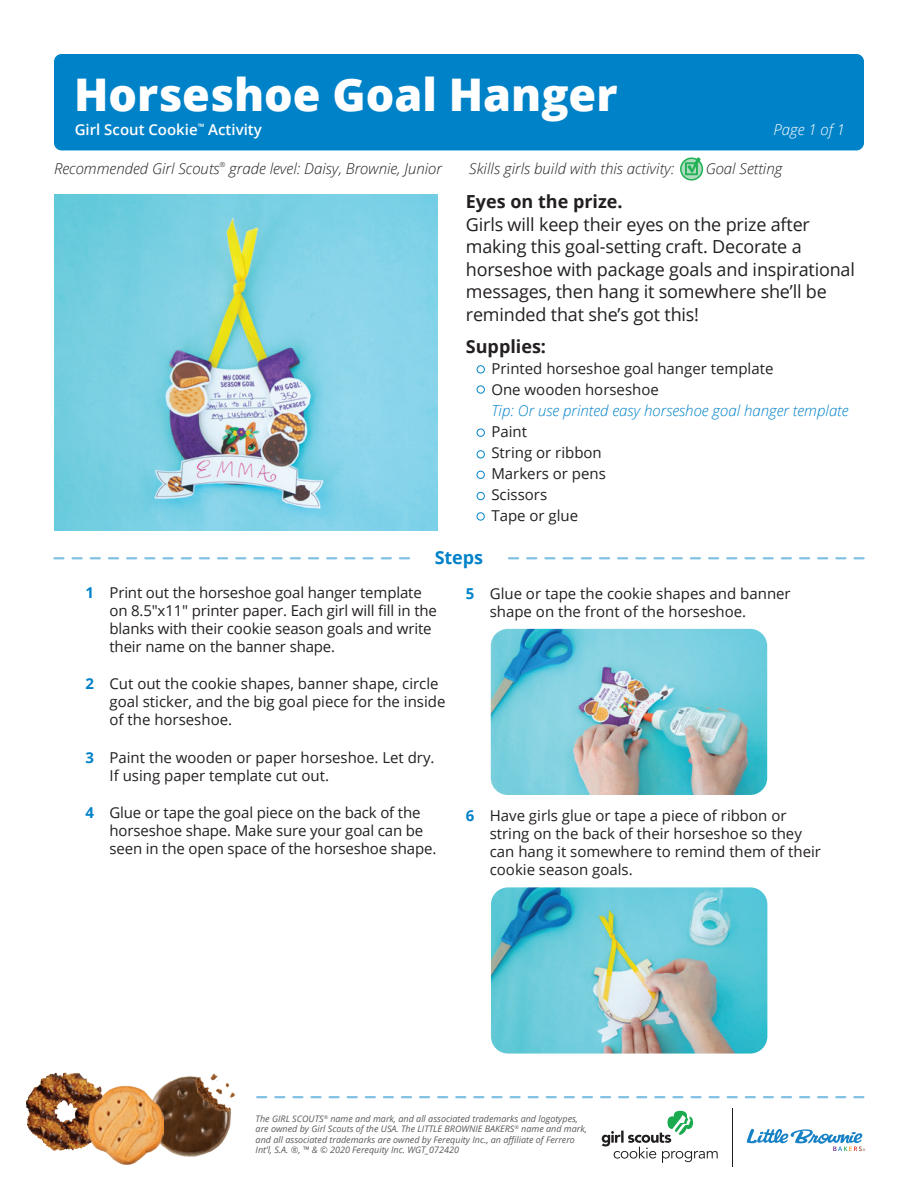
<style>
.page{position:relative;width:918px;height:1188px;background:#fff}
.page>*{position:absolute;margin:0;border:0;box-sizing:border-box;transform-origin:0 0}
.t1{font:800 45px "Open Sans";color:#fff}
.t2{font:18px/22.5px "Open Sans";letter-spacing:-.01em;color:#231f20}
.t3{font:700 18px "Open Sans";color:#231f20}
.t4{font:700 18px "Open Sans";color:#0082c8}
.t5{font:15px/18px "Open Sans";color:#231f20}
.t6{font:italic 300 15px "Open Sans";color:#231f20}
.t7{font:italic 300 15px "Open Sans";color:#0082c8}
.t8{font:600 15px "Open Sans";color:#fff}
.t9{font:italic 300 15px "Open Sans";color:#fff}
.t10{font:700 15px "Open Sans";color:#0082c8}
.t11{font:italic 9px/10.5px "Open Sans";color:#231f20}
.t12{font:italic 300 7.05px "Open Sans";color:#231f20}
</style>
<div class="page">
<div style="left:54px;top:54px;width:810px;height:96px;background:#0082c8;border-radius:8px"></div>
<svg style="left:257px;top:1096px;width:606px;height:2px"></svg>
<hr style="left:732px;top:1108px;width:1px;height:58px;background:#201d1e">
<svg style="left:602px;top:1111px;width:116px;height:52px"></svg>
<svg style="left:747px;top:1129px;width:118px;height:22px"></svg>
<img style="left:26px;top:1073px;width:28px;height:71px">
<img style="left:163px;top:1073px;width:72px;height:84px">
<img style="left:88px;top:1086px;width:75px;height:78px">
<svg style="left:54px;top:557px;width:810px;height:2px"></svg>
<div style="left:417px;top:541px;width:84px;height:36px;background:#fff"></div>
<div style="left:477px;top:365px;width:8px;height:8px;border:1px solid #0082c8;border-radius:50%"></div>
<div style="left:477px;top:429px;width:8px;height:8px;border:1px solid #0082c8;border-radius:50%"></div>
<div style="left:477px;top:386px;width:8px;height:8px;border:1px solid #0082c8;border-radius:50%"></div>
<div style="left:477px;top:450px;width:8px;height:8px;border:1px solid #0082c8;border-radius:50%"></div>
<img style="left:54px;top:194px;width:383px;height:336px">
<img style="left:491px;top:887px;width:276px;height:167px">
<div style="left:477px;top:471px;width:8px;height:8px;border:1px solid #0082c8;border-radius:50%"></div>
<img style="left:491px;top:629px;width:276px;height:166px">
<div style="left:477px;top:492px;width:8px;height:8px;border:1px solid #0082c8;border-radius:50%"></div>
<div style="left:477px;top:512px;width:8px;height:8px;border:1px solid #0082c8;border-radius:50%"></div>
<svg style="left:680px;top:157px;width:23px;height:24px"></svg>
<h1 class="t1" style="left:74px;top:60px;width:545px">Horseshoe Goal Hanger</h1>
<p class="t8" style="left:75px;top:119px;width:189px">Girl Scout Cookie<sup>™</sup> Activity</p>
<p class="t9" style="left:773px;top:119px;width:73px">Page 1 of 1</p>
<p class="t6" style="left:54px;top:159px;width:167px">Recommended Girl Scouts</p>
<p class="t12" style="left:220px;top:160px;width:7px">®</p>
<p class="t6" style="left:229px;top:159px;width:214px">grade level: Daisy, Brownie, Junior</p>
<p class="t6" style="left:469px;top:159px;width:207px">Skills girls build with this activity:</p>
<p class="t6" style="left:706px;top:159px;width:78px">Goal Setting</p>
<p class="t3" style="left:466px;top:189px;width:158px">Eyes on the prize.</p>
<p class="t2" style="left:466px;top:213px;width:391px">Girls will keep their eyes on the prize after making this goal-setting craft. Decorate a horseshoe with package goals and inspirational messages, then hang it somewhere she’ll be reminded that she’s got this!</p>
<p class="t3" style="left:466px;top:334px;width:82px">Supplies:</p>
<p class="t5" style="left:491px;top:357px;width:284px;line-height:21px">Printed horseshoe goal hanger template<br>One wooden horseshoe</p>
<p class="t7" style="left:491px;top:400px;width:359px">Tip: Or use printed easy horseshoe goal hanger template</p>
<p class="t5" style="left:491px;top:420px;width:116px;line-height:21px">Paint<br>String or ribbon<br>Markers or pens<br>Scissors<br>Tape or glue</p>
<p class="t4" style="left:435px;top:545px;width:50px">Steps</p>
<p class="t10" style="left:86px;top:582px;width:10px">1</p>
<p class="t5" style="left:110px;top:583px;width:329px">Print out the horseshoe goal hanger template on 8.5″x11″ printer paper. Each girl will fill in the blanks with their cookie season goals and write their name on the banner shape.</p>
<p class="t10" style="left:466px;top:583px;width:10px">5</p>
<p class="t5" style="left:490px;top:584px;width:303px">Glue or tape the cookie shapes and banner shape on the front of the horseshoe.</p>
<p class="t10" style="left:86px;top:673px;width:10px">2</p>
<p class="t5" style="left:110px;top:675px;width:337px">Cut out the cookie shapes, banner shape, circle goal sticker, and the big goal piece for the inside of the horseshoe.</p>
<p class="t10" style="left:86px;top:747px;width:10px">3</p>
<p class="t5" style="left:110px;top:748px;width:327px">Paint the wooden or paper horseshoe. Let dry.<br>If using paper template cut out.</p>
<p class="t5" style="left:110px;top:804px;width:328px">Glue or tape the goal piece on the back of the horseshoe shape. Make sure your goal can be seen in the open space of the horseshoe shape.</p>
<p class="t10" style="left:86px;top:802px;width:10px">4</p>
<p class="t5" style="left:490px;top:807px;width:333px">Have girls glue or tape a piece of ribbon or string on the back of their horseshoe so they can hang it somewhere to remind them of their cookie season goals.</p>
<p class="t10" style="left:466px;top:805px;width:10px">6</p>
<p class="t11" style="left:256px;top:1113px;width:333px">The GIRL SCOUTS<sup>®</sup> name and mark, and all associated trademarks and logotypes, are owned by Girl Scouts of the USA. The LITTLE BROWNIE BAKERS<sup>®</sup> name and mark, and all associated trademarks are owned by Ferequity Inc., an affiliate of Ferrero Int’l, S.A. ®, ™ &amp; © 2020 Ferequity Inc. WGT_072420</p>
</div>
